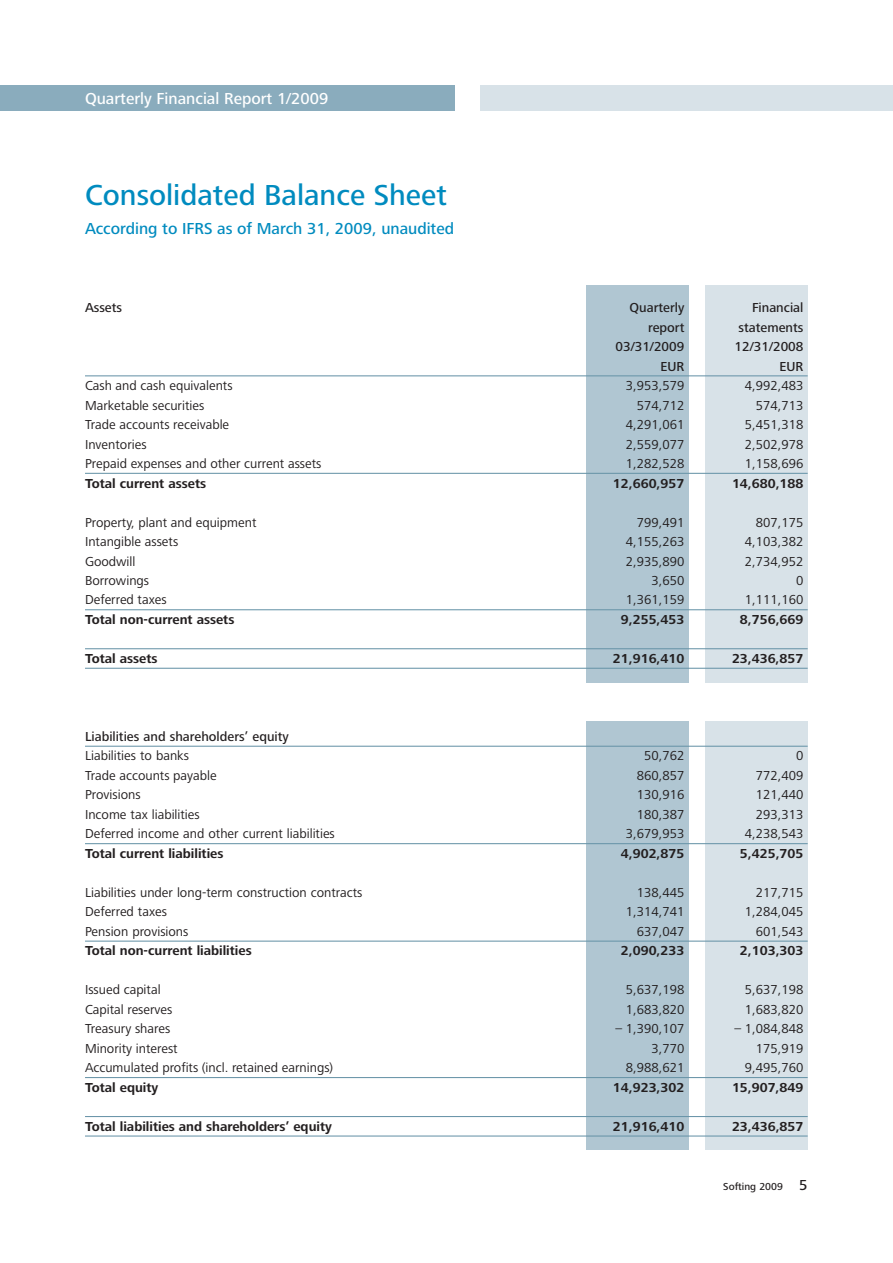
<style>
.page{position:relative;width:893px;height:1263px;background:#fff}
.page>*{position:absolute;margin:0;border:0;box-sizing:border-box;transform-origin:0 0}
.t1{font:500 30px "Frutiger Next LT";color:#008bbf}
.t2{font:500 16.5px "Frutiger Next LT";color:#008bbf}
.t3{font:500 16.5px "Frutiger Next LT";color:#fff}
.t4{font:13.5px "Frutiger Next LT";color:#231f20}
.t5{font:700 13.5px "Frutiger Next LT";color:#231f20}
.t6{font:500 13.5px "Frutiger Next LT";color:#231f20}
.t7{font:500 10.5px "Frutiger Next LT";color:#231f20}
.s1{font-size:15px}
</style>
<div class="page">
<div style="left:0;top:85px;width:455px;height:26px;background:#8aacbd"></div>
<div style="left:480px;top:85px;width:413px;height:26px;background:#d8e2e8"></div>
<div style="left:706px;top:285px;width:102px;height:397px;background:#d8e2e8"></div>
<div style="left:586px;top:285px;width:102px;height:397px;background:#b0c6d2"></div>
<div style="left:706px;top:721px;width:102px;height:429px;background:#d8e2e8"></div>
<div style="left:586px;top:721px;width:102px;height:429px;background:#b0c6d2"></div>
<hr style="left:85px;top:375px;width:723px;height:1px;background:#6894a8">
<hr style="left:85px;top:473px;width:723px;height:1px;background:#6894a8">
<hr style="left:85px;top:609px;width:723px;height:1px;background:#6894a8">
<hr style="left:85px;top:648px;width:723px;height:1px;background:#6894a8">
<hr style="left:85px;top:668px;width:723px;height:1px;background:#6894a8">
<hr style="left:85px;top:746px;width:723px;height:1px;background:#6894a8">
<hr style="left:85px;top:843px;width:723px;height:1px;background:#6894a8">
<hr style="left:85px;top:941px;width:723px;height:1px;background:#6894a8">
<hr style="left:85px;top:1077px;width:723px;height:1px;background:#6894a8">
<hr style="left:85px;top:1116px;width:723px;height:1px;background:#6894a8">
<hr style="left:85px;top:1136px;width:723px;height:1px;background:#6894a8">
<p class="t3" style="left:85px;top:92px;width:245px">Quarterly Financial Report 1/2009</p>
<h1 class="t1" style="left:85px;top:183px;width:363px">Consolidated Balance Sheet</h1>
<p class="t2" style="left:85px;top:222px;width:371px">According to IFRS as of March 31, 2009, unaudited</p>
<p class="t6" style="left:85px;top:302px;width:39px">Assets</p>
<p class="t6" style="left:630px;top:302px;width:56px">Quarterly</p>
<p class="t6" style="left:752px;top:302px;width:53px">Financial</p>
<p class="t6" style="left:648px;top:322px;width:38px">report</p>
<p class="t6" style="left:738px;top:322px;width:66px">statements</p>
<p class="t6" style="left:615px;top:341px;width:70px">03/31/2009</p>
<p class="t6" style="left:734px;top:341px;width:70px">12/31/2008</p>
<p class="t6" style="left:660px;top:361px;width:25px">EUR</p>
<p class="t6" style="left:779px;top:361px;width:25px">EUR</p>
<p class="t4" style="left:85px;top:380px;width:149px">Cash and cash equivalents</p>
<p class="t4" style="left:626px;top:380px;width:60px">3,953,579</p>
<p class="t4" style="left:745px;top:380px;width:60px">4,992,483</p>
<p class="t4" style="left:85px;top:400px;width:121px">Marketable securities</p>
<p class="t4" style="left:637px;top:400px;width:49px">574,712</p>
<p class="t4" style="left:756px;top:400px;width:49px">574,713</p>
<p class="t4" style="left:85px;top:419px;width:146px">Trade accounts receivable</p>
<p class="t4" style="left:626px;top:419px;width:60px">4,291,061</p>
<p class="t4" style="left:745px;top:419px;width:60px">5,451,318</p>
<p class="t4" style="left:85px;top:439px;width:63px">Inventories</p>
<p class="t4" style="left:626px;top:439px;width:60px">2,559,077</p>
<p class="t4" style="left:745px;top:439px;width:60px">2,502,978</p>
<p class="t4" style="left:85px;top:458px;width:238px">Prepaid expenses and other current assets</p>
<p class="t4" style="left:626px;top:458px;width:60px">1,282,528</p>
<p class="t4" style="left:745px;top:458px;width:60px">1,158,696</p>
<p class="t5" style="left:85px;top:478px;width:123px">Total current assets</p>
<p class="t5" style="left:613px;top:478px;width:73px">12,660,957</p>
<p class="t5" style="left:732px;top:478px;width:73px">14,680,188</p>
<p class="t4" style="left:85px;top:517px;width:173px">Property, plant and equipment</p>
<p class="t4" style="left:637px;top:517px;width:49px">799,491</p>
<p class="t4" style="left:756px;top:517px;width:49px">807,175</p>
<p class="t4" style="left:85px;top:536px;width:95px">Intangible assets</p>
<p class="t4" style="left:626px;top:536px;width:60px">4,155,263</p>
<p class="t4" style="left:745px;top:536px;width:60px">4,103,382</p>
<p class="t4" style="left:85px;top:556px;width:52px">Goodwill</p>
<p class="t4" style="left:626px;top:556px;width:60px">2,935,890</p>
<p class="t4" style="left:745px;top:556px;width:60px">2,734,952</p>
<p class="t4" style="left:85px;top:575px;width:66px">Borrowings</p>
<p class="t4" style="left:651px;top:575px;width:34px">3,650</p>
<p class="t4" style="left:796px;top:575px;width:9px">0</p>
<p class="t4" style="left:85px;top:595px;width:83px">Deferred taxes</p>
<p class="t4" style="left:626px;top:595px;width:60px">1,361,159</p>
<p class="t4" style="left:745px;top:595px;width:60px">1,111,160</p>
<p class="t5" style="left:85px;top:614px;width:151px">Total non-current assets</p>
<p class="t5" style="left:621px;top:614px;width:65px">9,255,453</p>
<p class="t5" style="left:740px;top:614px;width:65px">8,756,669</p>
<p class="t5" style="left:85px;top:653px;width:74px">Total assets</p>
<p class="t5" style="left:613px;top:653px;width:73px">21,916,410</p>
<p class="t5" style="left:732px;top:653px;width:73px">23,436,857</p>
<p class="t6" style="left:85px;top:731px;width:205px">Liabilities and shareholders’ equity</p>
<p class="t4" style="left:85px;top:751px;width:105px">Liabilities to banks</p>
<p class="t4" style="left:644px;top:751px;width:42px">50,762</p>
<p class="t4" style="left:796px;top:751px;width:9px">0</p>
<p class="t4" style="left:85px;top:770px;width:133px">Trade accounts payable</p>
<p class="t4" style="left:637px;top:770px;width:49px">860,857</p>
<p class="t4" style="left:756px;top:770px;width:49px">772,409</p>
<p class="t4" style="left:85px;top:790px;width:57px">Provisions</p>
<p class="t4" style="left:637px;top:790px;width:49px">130,916</p>
<p class="t4" style="left:756px;top:790px;width:49px">121,440</p>
<p class="t4" style="left:85px;top:809px;width:116px">Income tax liabilities</p>
<p class="t4" style="left:637px;top:809px;width:49px">180,387</p>
<p class="t4" style="left:756px;top:809px;width:49px">293,313</p>
<p class="t4" style="left:85px;top:829px;width:251px">Deferred income and other current liabilities</p>
<p class="t4" style="left:626px;top:829px;width:60px">3,679,953</p>
<p class="t4" style="left:745px;top:829px;width:60px">4,238,543</p>
<p class="t5" style="left:85px;top:848px;width:140px">Total current liabilities</p>
<p class="t5" style="left:621px;top:848px;width:65px">4,902,875</p>
<p class="t5" style="left:740px;top:848px;width:65px">5,425,705</p>
<p class="t4" style="left:85px;top:887px;width:279px">Liabilities under long-term construction contracts</p>
<p class="t4" style="left:637px;top:887px;width:49px">138,445</p>
<p class="t4" style="left:756px;top:887px;width:49px">217,715</p>
<p class="t4" style="left:85px;top:907px;width:84px">Deferred taxes</p>
<p class="t4" style="left:626px;top:907px;width:60px">1,314,741</p>
<p class="t4" style="left:745px;top:907px;width:60px">1,284,045</p>
<p class="t4" style="left:85px;top:926px;width:105px">Pension provisions</p>
<p class="t4" style="left:637px;top:926px;width:49px">637,047</p>
<p class="t4" style="left:756px;top:926px;width:49px">601,543</p>
<p class="t5" style="left:85px;top:946px;width:168px">Total non-current liabilities</p>
<p class="t5" style="left:621px;top:946px;width:65px">2,090,233</p>
<p class="t5" style="left:740px;top:946px;width:65px">2,103,303</p>
<p class="t4" style="left:85px;top:985px;width:77px">Issued capital</p>
<p class="t4" style="left:626px;top:985px;width:60px">5,637,198</p>
<p class="t4" style="left:745px;top:985px;width:60px">5,637,198</p>
<p class="t4" style="left:85px;top:1004px;width:89px">Capital reserves</p>
<p class="t4" style="left:626px;top:1004px;width:60px">1,683,820</p>
<p class="t4" style="left:745px;top:1004px;width:60px">1,683,820</p>
<p class="t4" style="left:85px;top:1024px;width:87px">Treasury shares</p>
<p class="t4" style="left:615px;top:1024px;width:70px">– 1,390,107</p>
<p class="t4" style="left:734px;top:1024px;width:70px">– 1,084,848</p>
<p class="t4" style="left:85px;top:1043px;width:94px">Minority interest</p>
<p class="t4" style="left:651px;top:1043px;width:34px">3,770</p>
<p class="t4" style="left:756px;top:1043px;width:49px">175,919</p>
<p class="t4" style="left:85px;top:1063px;width:250px">Accumulated profits (incl. retained earnings)</p>
<p class="t4" style="left:626px;top:1063px;width:60px">8,988,621</p>
<p class="t4" style="left:745px;top:1063px;width:60px">9,495,760</p>
<p class="t5" style="left:85px;top:1082px;width:75px">Total equity</p>
<p class="t5" style="left:613px;top:1082px;width:73px">14,923,302</p>
<p class="t5" style="left:732px;top:1082px;width:73px">15,907,849</p>
<p class="t5" style="left:85px;top:1121px;width:248px">Total liabilities and shareholders’ equity</p>
<p class="t5" style="left:613px;top:1121px;width:73px">21,916,410</p>
<p class="t5" style="left:732px;top:1121px;width:73px">23,436,857</p>
<p class="t7" style="left:723px;top:1182px;width:86px">Softing 2009 <span class="s1">5</span></p>
</div>
